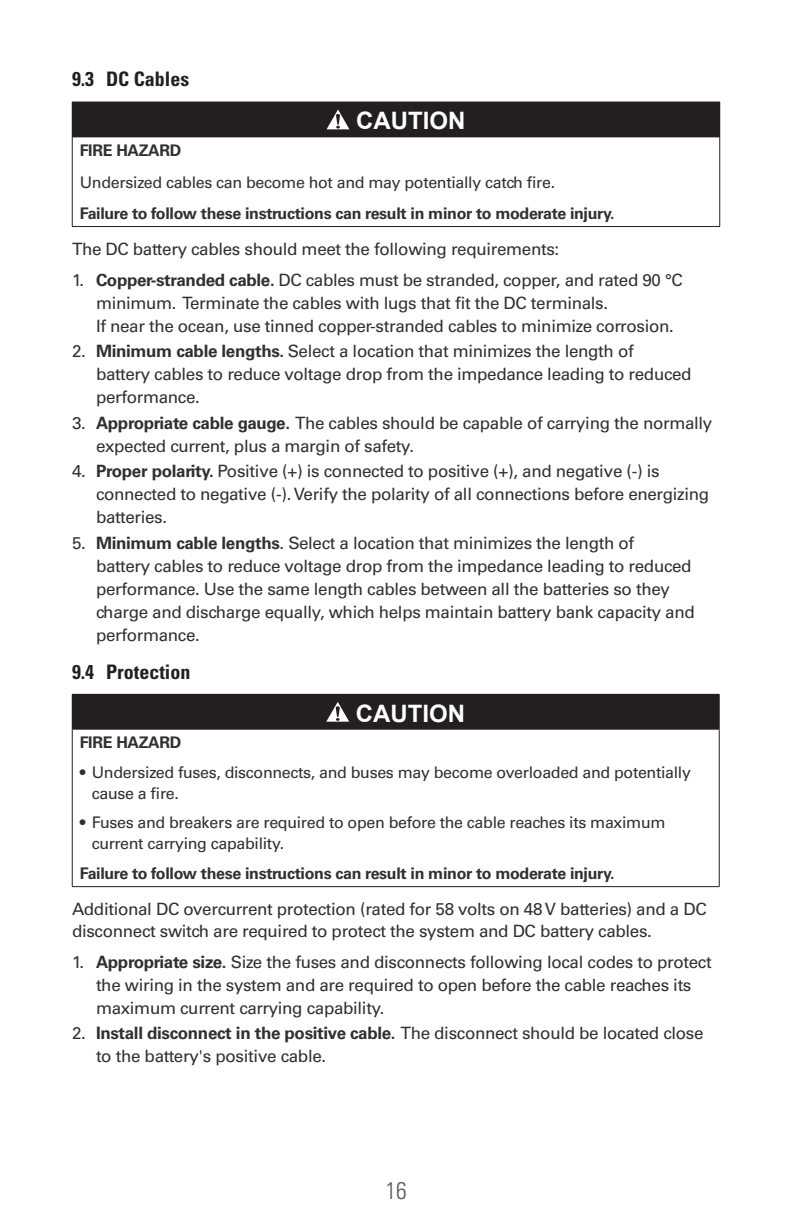
<style>
.page{position:relative;width:792px;height:1224px;background:#fff}
.page>*{position:absolute;margin:0;border:0;box-sizing:border-box;transform-origin:0 0}
.Warning_Header{font:700 24px "Arial";color:#fff}
.t1{font:300 condensed 24px "Univers LT Std";color:#57585a}
.t2{font:700 condensed 20px "Univers LT Std";color:#231f20}
.Paragraph{font:17px/23px "Univers LT Std";letter-spacing:-.02em;color:#312f30}
.Table_Text{font:16px/21px "Univers LT Std";letter-spacing:-.02em;color:#312f30}
.Table_Text-2{font:700 16px "Univers LT Std";letter-spacing:-.02em;color:#312f30}
.s1{font-weight:700}
</style>
<div class="page">
<div style="left:72px;top:102px;width:648px;height:35px;background:#231f20"></div>
<hr style="left:72px;top:137px;width:648px;height:1px;background:#231f20">
<hr style="left:72px;top:137px;width:1px;height:89px;background:#231f20">
<hr style="left:719px;top:137px;width:1px;height:89px;background:#231f20">
<hr style="left:72px;top:226px;width:648px;height:1px;background:#231f20">
<svg style="left:327px;top:110px;width:22px;height:19px"></svg>
<div style="left:72px;top:694px;width:647px;height:35px;background:#231f20"></div>
<hr style="left:72px;top:729px;width:648px;height:1px;background:#231f20">
<hr style="left:72px;top:729px;width:1px;height:157px;background:#231f20">
<hr style="left:719px;top:729px;width:1px;height:157px;background:#231f20">
<hr style="left:72px;top:886px;width:648px;height:1px;background:#231f20">
<hr style="left:72px;top:694px;width:648px;height:1px;background:#231f20">
<hr style="left:719px;top:695px;width:1px;height:34px;background:#231f20">
<svg style="left:326px;top:702px;width:23px;height:20px"></svg>
<p class="t2" style="left:72px;top:67px;width:119px">9.3 DC Cables</p>
<p class="Warning_Header" style="left:356px;top:104px;width:111px">CAUTION</p>
<p class="Table_Text-2" style="left:80px;top:141px;width:103px">FIRE HAZARD</p>
<p class="Table_Text" style="left:80px;top:171px;width:477px">Undersized cables can become hot and may potentially catch fire.</p>
<p class="Table_Text-2" style="left:80px;top:204px;width:536px">Failure to follow these instructions can result in minor to moderate injury.</p>
<p class="Paragraph" style="left:72px;top:238px;width:489px">The DC battery cables should meet the following requirements:</p>
<p class="Paragraph" style="left:96px;top:268px;width:588px;text-indent:-24px">1. <span class="s1">Copper-stranded cable.</span> DC cables must be stranded, copper, and rated 90 °C minimum. Terminate the cables with lugs that fit the DC terminals.<br>If near the ocean, use tinned copper-stranded cables to minimize corrosion.</p>
<p class="Paragraph" style="left:96px;top:340px;width:597px;text-indent:-24px">2. <span class="s1">Minimum cable lengths.</span> Select a location that minimizes the length of battery cables to reduce voltage drop from the impedance leading to reduced performance.</p>
<p class="Paragraph" style="left:96px;top:411px;width:618px;text-indent:-24px">3. <span class="s1">Appropriate cable gauge.</span> The cables should be capable of carrying the normally expected current, plus a margin of safety.</p>
<p class="Paragraph" style="left:96px;top:460px;width:615px;text-indent:-24px">4. <span class="s1">Proper polarity.</span> Positive (+) is connected to positive (+), and negative (-) is connected to negative (-). Verify the polarity of all connections before energizing batteries.</p>
<p class="Paragraph" style="left:96px;top:531px;width:600px;text-indent:-24px">5. <span class="s1">Minimum cable lengths</span>. Select a location that minimizes the length of<br>battery cables to reduce voltage drop from the impedance leading to reduced performance. Use the same length cables between all the batteries so they charge and discharge equally, which helps maintain battery bank capacity and performance.</p>
<p class="t2" style="left:72px;top:659px;width:120px">9.4 Protection</p>
<p class="Warning_Header" style="left:356px;top:696px;width:111px">CAUTION</p>
<p class="Table_Text-2" style="left:80px;top:733px;width:103px">FIRE HAZARD</p>
<p class="Table_Text" style="left:92px;top:762px;width:601px;text-indent:-12px">• Undersized fuses, disconnects, and buses may become overloaded and potentially cause a fire.</p>
<p class="Table_Text" style="left:92px;top:812px;width:575px;text-indent:-12px">• Fuses and breakers are required to open before the cable reaches its maximum current carrying capability.</p>
<p class="Table_Text-2" style="left:80px;top:864px;width:536px">Failure to follow these instructions can result in minor to moderate injury.</p>
<p class="Paragraph" style="left:72px;top:899px;width:636px;line-height:22px">Additional DC overcurrent protection (rated for 58 volts on 48 V batteries) and a DC disconnect switch are required to protect the system and DC battery cables.</p>
<p class="Paragraph" style="left:96px;top:950px;width:617px;text-indent:-24px">1. <span class="s1">Appropriate size.</span> Size the fuses and disconnects following local codes to protect the wiring in the system and are required to open before the cable reaches its maximum current carrying capability.</p>
<p class="Paragraph" style="left:96px;top:1022px;width:609px;text-indent:-24px">2. <span class="s1">Install disconnect in the positive cable.</span> The disconnect should be located close to the battery's positive cable.</p>
<h1 class="t1" style="left:385px;top:1176px;width:23px">16</h1>
</div>
